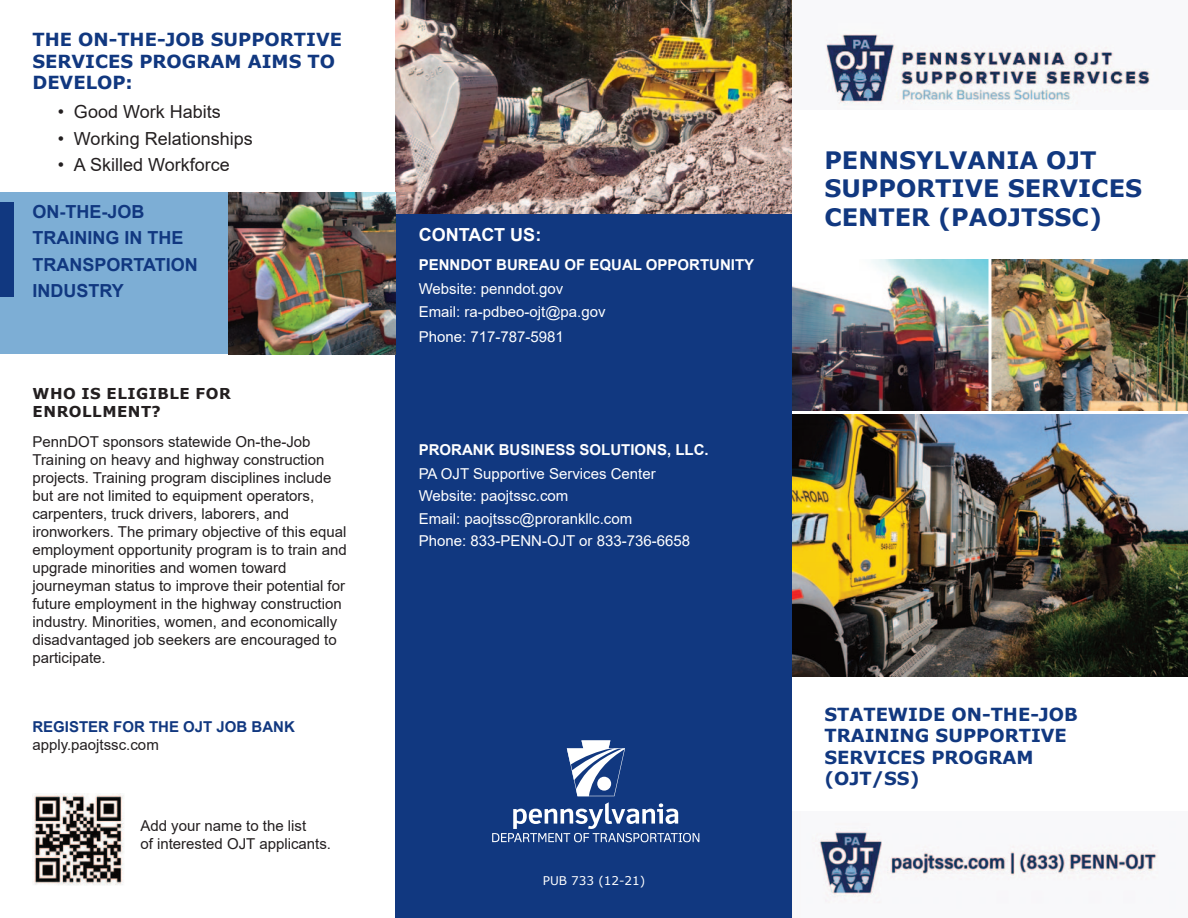
<style>
.page{position:relative;width:1188px;height:918px;background:#fff}
.page>*{position:absolute;margin:0;border:0;box-sizing:border-box;transform-origin:0 0}
.t1{font:700 24px/28.8px "Verdana";color:#113880}
.t2{font:700 18px/21.6px "Verdana";color:#113880}
.t3{font:18px "Arial";color:#231f20}
.t4{font:700 18px/26.1px "Arial";color:#113880}
.t5{font:700 18px "Arial";color:#fff}
.t6{font:15px/18px "Arial";color:#231f20}
.t7{font:15px/22.5px "Arial";color:#fff}
.t8{font:700 15px "Arial";color:#fff}
.t9{font:700 15px/18px "Verdana";letter-spacing:.035em;color:#231f20}
.t10{font:700 15px "Arial";color:#113880}
.t11{font:12px "Verdana";color:#fff}
</style>
<div class="page">
<img style="left:992px;top:260px;width:196px;height:151px">
<img style="left:792px;top:260px;width:196px;height:151px">
<svg style="left:988px;top:259px;width:4px;height:152px"></svg>
<img style="left:793px;top:414px;width:395px;height:263px">
<img style="left:812px;top:827px;width:346px;height:76px">
<div style="left:0;top:192px;width:399px;height:162px;background:#7daed5"></div>
<img style="left:396px;top:0;width:396px;height:214px">
<div style="left:396px;top:214px;width:396px;height:704px;background:#113880"></div>
<img style="left:228px;top:192px;width:168px;height:162px">
<div style="left:0;top:202px;width:14px;height:94px;background:#113880"></div>
<img style="left:33px;top:793px;width:91px;height:92px">
<svg style="left:567px;top:740px;width:58px;height:56px"></svg>
<div style="left:597px;top:777px;width:14px;height:14px;background:#fff;border-radius:50%"></div>
<svg style="left:492px;top:802px;width:207px;height:40px"></svg>
<img style="left:825px;top:34px;width:325px;height:72px">
<p class="t2" style="left:32px;top:28px;width:311px">THE ON-THE-JOB SUPPORTIVE<br>SERVICES PROGRAM AIMS TO<br>DEVELOP:</p>
<p class="t3" style="left:58px;top:102px;width:164px">• Good Work Habits</p>
<p class="t3" style="left:58px;top:128px;width:196px">• Working Relationships</p>
<p class="t3" style="left:58px;top:154px;width:173px">• A Skilled Workforce</p>
<p class="t4" style="left:32px;top:199px;width:167px">ON-THE-JOB<br>TRAINING IN THE<br>TRANSPORTATION<br>INDUSTRY</p>
<p class="t9" style="left:33px;top:384px;width:200px">WHO IS ELIGIBLE fOR<br>ENROLLMENT?</p>
<p class="t6" style="left:32px;top:433px;width:316px">PennDOT sponsors statewide On-the-Job Training on heavy and highway construction projects. Training program disciplines include but are not limited to equipment operators, carpenters, truck drivers, laborers, and ironworkers. The primary objective of this equal employment opportunity program is to train and upgrade minorities and women toward journeyman status to improve their potential for future employment in the highway construction industry. Minorities, women, and economically disadvantaged job seekers are encouraged to participate.</p>
<p class="t10" style="left:32px;top:718px;width:264px">REGISTER FOR THE OJT JOB BANK</p>
<p class="t6" style="left:32px;top:736px;width:128px">apply.paojtssc.com</p>
<p class="t6" style="left:140px;top:817px;width:192px">Add your name to the list<br>of interested OJT applicants.</p>
<p class="t5" style="left:419px;top:225px;width:124px">CONTACT US:</p>
<p class="t8" style="left:419px;top:257px;width:337px">PENNDOT BUREAU OF EQUAL OPPORTUNITY</p>
<p class="t7" style="left:419px;top:278px;width:188px">Website: penndot.gov<br>Email: ra-pdbeo-ojt@pa.gov</p>
<p class="t7" style="left:419px;top:325px;width:147px">Phone: 717-787-5981</p>
<p class="t8" style="left:419px;top:441px;width:292px">PRORANK BUSINESS SOLUTIONS, LLC.</p>
<p class="t7" style="left:419px;top:462px;width:273px">PA OJT Supportive Services Center<br>Website: paojtssc.com<br>Email: paojtssc@prorankllc.com<br>Phone: 833-PENN-OJT or 833-736-6658</p>
<p class="t11" style="left:543px;top:873px;width:104px">PUB 733 (12-21)</p>
<h1 class="t1" style="left:824px;top:145px;width:319px">PENNSYLVANIA OJT<br>SUPPORTIVE SERVICES<br>CENTER (PAOJTSSC)</h1>
<p class="t2" style="left:824px;top:703px;width:255px">STATEWIDE ON-THE-JOB<br>TRAINING SUPPORTIVE<br>SERVICES PROGRAM (OJT/SS)</p>
</div>
